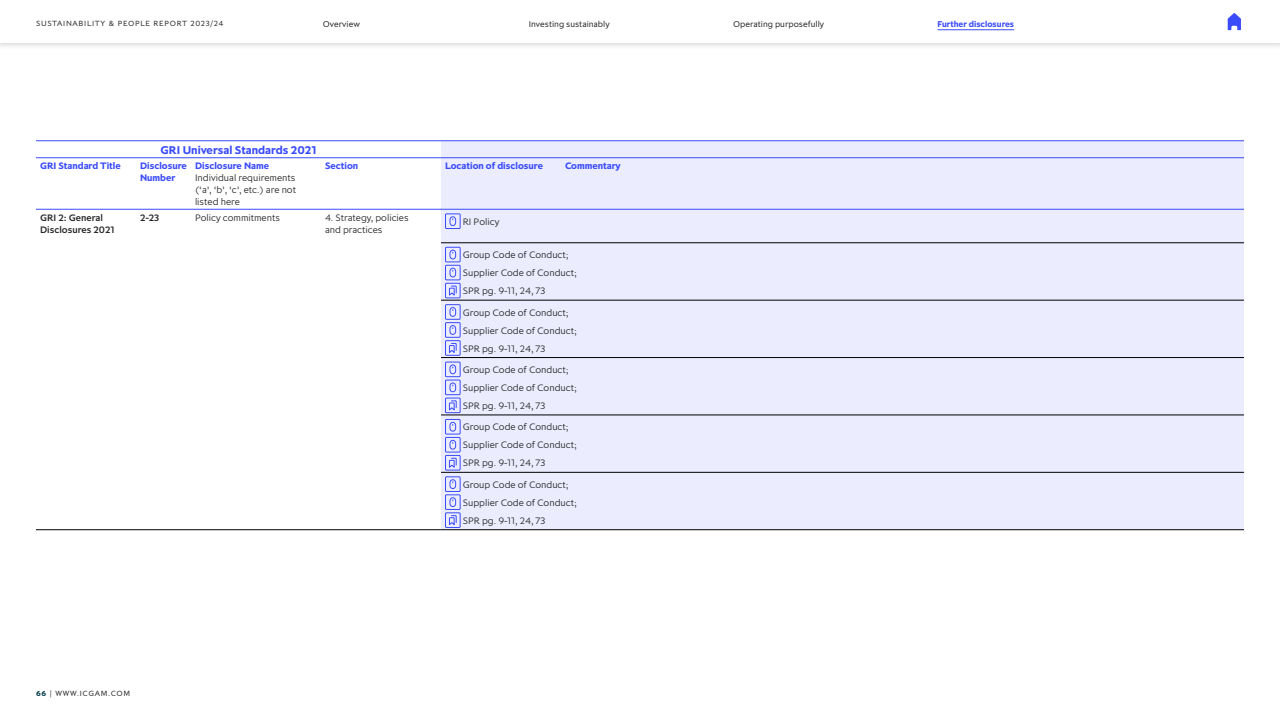
<style>
.page{position:relative;width:1280px;height:720px;background:#fff}
.page>*{position:absolute;margin:0;border:0;box-sizing:border-box;transform-origin:0 0}
.t1{font:700 12px "Pembroke";color:#3a4bfb}
.t2{font:300 10px/18px "Pembroke";color:#262626}
.t3{font:700 10px/12px "Pembroke";color:#3a4bfb}
.t4{font:500 10px/12px "Pembroke";color:#262626}
.t5{font:9px "Pembroke";color:#262626}
.t6{font:700 9px "Pembroke";color:#3a4bfb}
.t7{font:8px "Pembroke";letter-spacing:.085em;color:#262626}
.s1{font-weight:700;color:#003b49}
</style>
<div class="page">
<div style="left:441px;top:141px;width:803px;height:389px;background:#ebedfe"></div>
<hr style="left:36px;top:140px;width:100px;height:1px;background:#3a4bfb">
<hr style="left:136px;top:140px;width:55px;height:1px;background:#3a4bfb">
<hr style="left:191px;top:140px;width:130px;height:1px;background:#3a4bfb">
<hr style="left:321px;top:140px;width:120px;height:1px;background:#3a4bfb">
<hr style="left:441px;top:140px;width:120px;height:1px;background:#3a4bfb">
<hr style="left:561px;top:140px;width:683px;height:1px;background:#3a4bfb">
<hr style="left:36px;top:158px;width:100px;height:1px;background:#3a4bfb">
<hr style="left:136px;top:158px;width:55px;height:1px;background:#3a4bfb">
<hr style="left:191px;top:158px;width:130px;height:1px;background:#3a4bfb">
<hr style="left:321px;top:158px;width:120px;height:1px;background:#3a4bfb">
<hr style="left:441px;top:158px;width:120px;height:1px;background:#3a4bfb">
<hr style="left:561px;top:158px;width:683px;height:1px;background:#3a4bfb">
<hr style="left:36px;top:209px;width:100px;height:1px;background:#3a4bfb">
<hr style="left:136px;top:209px;width:55px;height:1px;background:#3a4bfb">
<hr style="left:191px;top:209px;width:130px;height:1px;background:#3a4bfb">
<hr style="left:321px;top:209px;width:120px;height:1px;background:#3a4bfb">
<hr style="left:441px;top:209px;width:120px;height:1px;background:#3a4bfb">
<hr style="left:561px;top:209px;width:683px;height:1px;background:#3a4bfb">
<hr style="left:441px;top:243px;width:120px;height:1px;background:#000">
<hr style="left:561px;top:243px;width:683px;height:1px;background:#000">
<hr style="left:441px;top:300px;width:120px;height:1px;background:#000">
<hr style="left:561px;top:300px;width:683px;height:1px;background:#000">
<hr style="left:441px;top:357px;width:120px;height:1px;background:#000">
<hr style="left:561px;top:357px;width:683px;height:1px;background:#000">
<hr style="left:441px;top:415px;width:120px;height:1px;background:#000">
<hr style="left:561px;top:415px;width:683px;height:1px;background:#000">
<hr style="left:441px;top:472px;width:120px;height:1px;background:#000">
<hr style="left:561px;top:472px;width:683px;height:1px;background:#000">
<hr style="left:36px;top:530px;width:100px;height:1px;background:#000">
<hr style="left:136px;top:530px;width:55px;height:1px;background:#000">
<hr style="left:191px;top:530px;width:130px;height:1px;background:#000">
<hr style="left:321px;top:530px;width:120px;height:1px;background:#000">
<hr style="left:441px;top:530px;width:120px;height:1px;background:#000">
<hr style="left:561px;top:530px;width:683px;height:1px;background:#000">
<svg style="left:449px;top:216px;width:8px;height:11px"></svg>
<div style="left:445px;top:213px;width:16px;height:16px;border:1px solid #3a4bfb"></div>
<svg style="left:449px;top:249px;width:8px;height:11px"></svg>
<div style="left:445px;top:247px;width:16px;height:15px;border:1px solid #3a4bfb"></div>
<svg style="left:449px;top:267px;width:8px;height:11px"></svg>
<div style="left:445px;top:265px;width:16px;height:15px;border:1px solid #3a4bfb"></div>
<svg style="left:448px;top:285px;width:9px;height:11px"></svg>
<div style="left:445px;top:283px;width:16px;height:15px;border:1px solid #3a4bfb"></div>
<svg style="left:449px;top:307px;width:8px;height:10px"></svg>
<div style="left:445px;top:304px;width:16px;height:16px;border:1px solid #3a4bfb"></div>
<svg style="left:449px;top:325px;width:8px;height:10px"></svg>
<div style="left:445px;top:322px;width:16px;height:16px;border:1px solid #3a4bfb"></div>
<svg style="left:448px;top:342px;width:9px;height:12px"></svg>
<div style="left:445px;top:340px;width:16px;height:16px;border:1px solid #3a4bfb"></div>
<svg style="left:449px;top:364px;width:8px;height:11px"></svg>
<div style="left:445px;top:362px;width:16px;height:15px;border:1px solid #3a4bfb"></div>
<svg style="left:449px;top:382px;width:8px;height:11px"></svg>
<div style="left:445px;top:380px;width:16px;height:15px;border:1px solid #3a4bfb"></div>
<svg style="left:448px;top:400px;width:9px;height:11px"></svg>
<div style="left:445px;top:398px;width:16px;height:15px;border:1px solid #3a4bfb"></div>
<svg style="left:449px;top:421px;width:8px;height:11px"></svg>
<div style="left:445px;top:419px;width:16px;height:16px;border:1px solid #3a4bfb"></div>
<svg style="left:449px;top:439px;width:8px;height:11px"></svg>
<div style="left:445px;top:437px;width:16px;height:16px;border:1px solid #3a4bfb"></div>
<svg style="left:448px;top:457px;width:9px;height:12px"></svg>
<div style="left:445px;top:455px;width:16px;height:16px;border:1px solid #3a4bfb"></div>
<svg style="left:449px;top:479px;width:8px;height:11px"></svg>
<div style="left:445px;top:476px;width:16px;height:16px;border:1px solid #3a4bfb"></div>
<svg style="left:449px;top:497px;width:8px;height:11px"></svg>
<div style="left:445px;top:494px;width:16px;height:16px;border:1px solid #3a4bfb"></div>
<svg style="left:448px;top:515px;width:9px;height:11px"></svg>
<div style="left:445px;top:512px;width:16px;height:16px;border:1px solid #3a4bfb"></div>
<div style="left:0;top:0;width:1280px;height:50px;background:#000;opacity:.2"></div>
<div style="left:0;top:0;width:1280px;height:43px;background:#fff"></div>
<hr style="left:937px;top:29px;width:77px;height:1px;background:#3a4bfb">
<svg style="left:1228px;top:13px;width:13px;height:17px"></svg>
<p class="t7" style="left:36px;top:19px;width:189px">SUSTAINABILITY &amp; PEOPLE REPORT 2023/24</p>
<p class="t5" style="left:323px;top:18px;width:39px">Overview</p>
<p class="t5" style="left:529px;top:18px;width:82px">Investing sustainably</p>
<p class="t5" style="left:733px;top:18px;width:92px">Operating purposefully</p>
<p class="t6" style="left:937px;top:18px;width:78px">Further disclosures</p>
<p class="t1" style="left:161px;top:142px;width:157px">GRI Universal Standards 2021</p>
<p class="t3" style="left:40px;top:160px;width:82px">GRI Standard Title</p>
<p class="t3" style="left:140px;top:160px;width:48px">Disclosure<br>Number</p>
<p class="t3" style="left:195px;top:160px;width:76px">Disclosure Name</p>
<p class="t2" style="left:195px;top:172px;width:103px;line-height:12px;text-align:justify">Individual requirements (‘a’, ‘b’, ‘c’, etc.) are not listed here</p>
<p class="t3" style="left:325px;top:160px;width:35px">Section</p>
<p class="t3" style="left:445px;top:160px;width:100px">Location of disclosure</p>
<p class="t3" style="left:565px;top:160px;width:57px">Commentary</p>
<p class="t4" style="left:40px;top:211px;width:76px">GRI 2: General<br>Disclosures 2021</p>
<p class="t4" style="left:140px;top:211px;width:21px">2-23</p>
<p class="t2" style="left:195px;top:208px;width:87px">Policy commitments</p>
<p class="t2" style="left:325px;top:211px;width:85px;line-height:12px">4. Strategy, policies and practices</p>
<p class="t2" style="left:463px;top:212px;width:38px">RI Policy</p>
<p class="t2" style="left:463px;top:246px;width:116px">Group Code of Conduct;<br>Supplier Code of Conduct;<br>SPR pg. 9-11, 24, 73</p>
<p class="t2" style="left:463px;top:303px;width:116px">Group Code of Conduct;<br>Supplier Code of Conduct;<br>SPR pg. 9-11, 24, 73</p>
<p class="t2" style="left:463px;top:360px;width:116px">Group Code of Conduct;<br>Supplier Code of Conduct;<br>SPR pg. 9-11, 24, 73</p>
<p class="t2" style="left:463px;top:418px;width:116px">Group Code of Conduct;<br>Supplier Code of Conduct;<br>SPR pg. 9-11, 24, 73</p>
<p class="t2" style="left:463px;top:475px;width:116px">Group Code of Conduct;<br>Supplier Code of Conduct;<br>SPR pg. 9-11, 24, 73</p>
<p class="t7" style="left:36px;top:689px;width:96px"><span class="s1">66</span> | WWW.ICGAM.COM</p>
</div>
